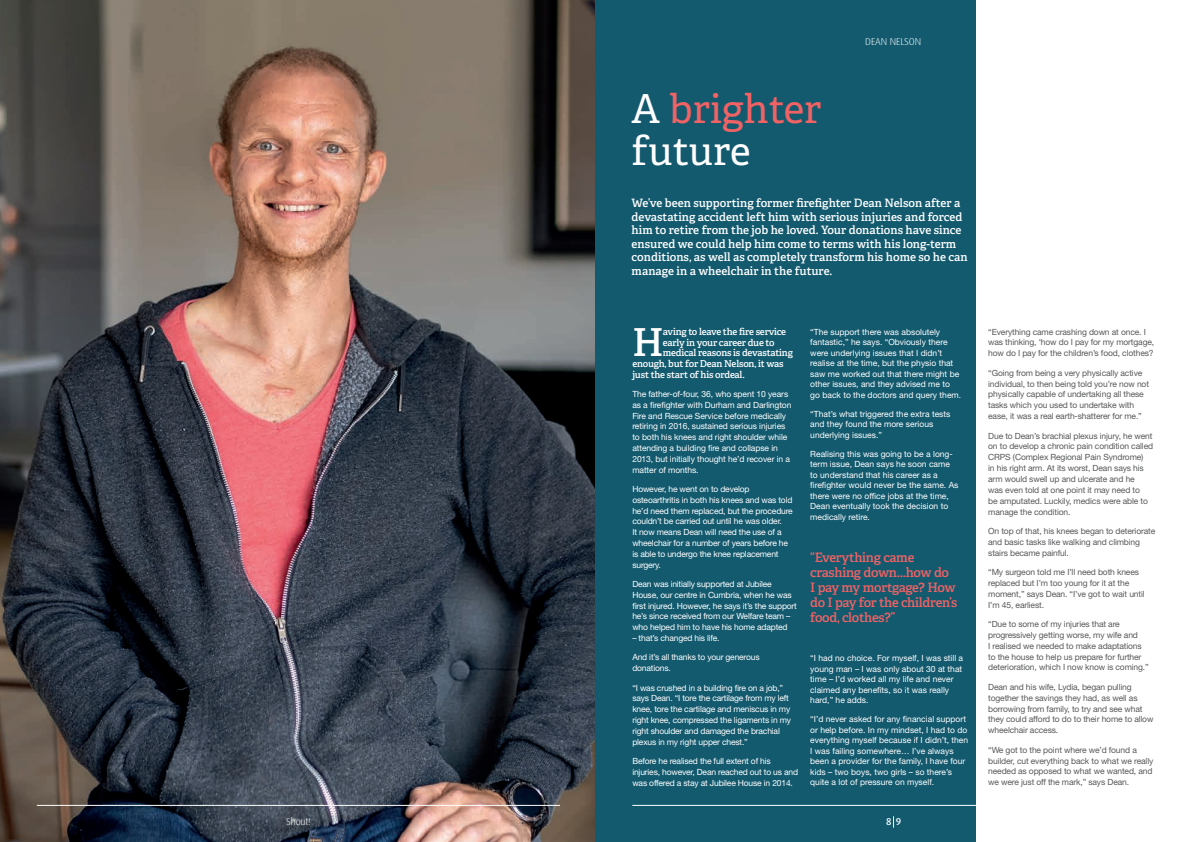
<style>
.page{position:relative;width:1191px;height:842px;background:#fff}
.page>*{position:absolute;margin:0;border:0;box-sizing:border-box;transform-origin:0 0}
.t1{font:40px/42px "Adelle Basic";color:#f16264}
.t2{font:600 38.5px "Adelle Basic";color:#fff}
.t3{font:600 13px/15px "Adelle Basic";letter-spacing:-.02em;color:#f16264}
.t4{font:600 11.5px/13.5px "Adelle Basic";color:#fff}
.t5{font:300 10px "Dax Pro";letter-spacing:-.01em;color:#fff}
.t6{font:500 10px "Dax Pro";color:#fff}
.t7{font:600 9.5px "Adelle Basic";letter-spacing:-.02em;color:#fff}
.t8{font:8.5px/10.8px "Helvetica Neue";letter-spacing:-.01em;color:#fff}
.t9{font:8.5px/10.9px "Helvetica Neue";letter-spacing:-.015em;color:#57585a}
.s1{color:#fff}
</style>
<div class="page">
<img style="left:0;top:0;width:595px;height:842px">
<div style="left:595px;top:0;width:381px;height:842px;background:#135a6f"></div>
<hr style="left:37px;top:805px;width:523px;height:1px;background:#fff">
<hr style="left:632px;top:805px;width:523px;height:1px;background:#fff">
<svg style="left:893px;top:816px;width:1px;height:12px"></svg>
<p class="t5" style="left:286px;top:815px;width:26px">Shout!</p>
<h1 class="t1" style="left:631px;top:88px;width:191px"><span class="s1">A</span> brighter <span class="s1">future</span></h1>
<p class="t5" style="left:865px;top:35px;width:57px">DEAN NELSON</p>
<p class="t4" style="left:631px;top:196px;width:337px">We’ve been supporting former firefighter Dean Nelson after a devastating accident left him with serious injuries and forced him to retire from the job he loved. Your donations have since ensured we could help him come to terms with his long-term conditions, as well as completely transform his home so he can manage in a wheelchair in the future.</p>
<h2 class="t2" style="left:632px;top:318px;width:33px">H</h2>
<p class="t7" style="left:663px;top:326px;width:125px">aving to leave the fire service</p>
<p class="t7" style="left:663px;top:336px;width:113px">early in your career due to</p>
<p class="t7" style="left:663px;top:347px;width:132px">medical reasons is devastating</p>
<p class="t7" style="left:632px;top:357px;width:153px">enough, but for Dean Nelson, it was</p>
<p class="t7" style="left:632px;top:368px;width:114px">just the start of his ordeal.</p>
<p class="t8" style="left:632px;top:388px;width:161px">The father-of-four, 36, who spent 10 years as a firefighter with Durham and Darlington Fire and Rescue Service before medically retiring in 2016, sustained serious injuries to both his knees and right shoulder while attending a building fire and collapse in 2013, but initially thought he’d recover in a matter of months.</p>
<p class="t8" style="left:632px;top:483px;width:162px">However, he went on to develop osteoarthritis in both his knees and was told he’d need them replaced, but the procedure couldn’t be carried out until he was older.<br>It now means Dean will need the use of a wheelchair for a number of years before he is able to undergo the knee replacement surgery.</p>
<p class="t8" style="left:632px;top:578px;width:166px">Dean was initially supported at Jubilee House, our centre in Cumbria, when he was first injured. However, he says it’s the support he’s since received from our Welfare team – who helped him to have his home adapted</p>
<p class="t8" style="left:632px;top:632px;width:89px">– that’s changed his life.</p>
<p class="t8" style="left:632px;top:652px;width:129px">And it’s all thanks to your generous donations.</p>
<p class="t8" style="left:632px;top:682px;width:160px">“I was crushed in a building fire on a job,” says Dean. “I tore the cartilage from my left knee, tore the cartilage and meniscus in my right knee, compressed the ligaments in my right shoulder and damaged the brachial plexus in my right upper chest.”</p>
<p class="t8" style="left:632px;top:755px;width:167px">Before he realised the full extent of his injuries, however, Dean reached out to us and was offered a stay at Jubilee House in 2014.</p>
<p class="t8" style="left:810px;top:326px;width:152px;line-height:10.5px">“The support there was absolutely fantastic,” he says. “Obviously there were underlying issues that I didn’t realise at the time, but the physio that saw me worked out that there might be other issues, and they advised me to go back to the doctors and query them.</p>
<p class="t8" style="left:810px;top:408px;width:142px;line-height:10.5px">“That’s what triggered the extra tests and they found the more serious underlying issues.”</p>
<p class="t8" style="left:810px;top:448px;width:150px;line-height:10.5px">Realising this was going to be a long&shy;term issue, Dean says he soon came to understand that his career as a firefighter would never be the same. As there were no office jobs at the time, Dean eventually took the decision to medically retire.</p>
<h3 class="t3" style="left:810px;top:550px;width:149px">“Everything came crashing down...how do<br>I pay my mortgage? How do I pay for the children’s food, clothes?”</h3>
<p class="t8" style="left:810px;top:653px;width:154px;line-height:10.5px">“I had no choice. For myself, I was still a young man – I was only about 30 at that time – I’d worked all my life and never claimed any benefits, so it was really hard,” he adds.</p>
<p class="t8" style="left:810px;top:714px;width:159px;line-height:10.5px">“I’d never asked for any financial support or help before. In my mindset, I had to do everything myself because if I didn’t, then I was failing somewhere… I’ve always been a provider for the family, I have four kids – two boys, two girls – so there’s quite a lot of pressure on myself.</p>
<p class="t6" style="left:886px;top:815px;width:17px">8 9</p>
<p class="t9" style="left:988px;top:326px;width:167px">“Everything came crashing down at once. I was thinking, ‘how do I pay for my mortgage, how do I pay for the children’s food, clothes?</p>
<p class="t9" style="left:988px;top:367px;width:162px">“Going from being a very physically active individual, to then being told you’re now not physically capable of undertaking all these tasks which you used to undertake with ease, it was a real earth-shatterer for me.”</p>
<p class="t9" style="left:988px;top:430px;width:166px">Due to Dean’s brachial plexus injury, he went on to develop a chronic pain condition called CRPS (Complex Regional Pain Syndrome)<br>in his right arm. At its worst, Dean says his arm would swell up and ulcerate and he<br>was even told at one point it may need to<br>be amputated. Luckily, medics were able to manage the condition.</p>
<p class="t9" style="left:988px;top:525px;width:169px">On top of that, his knees began to deteriorate and basic tasks like walking and climbing stairs became painful.</p>
<p class="t9" style="left:988px;top:566px;width:158px">“My surgeon told me I’ll need both knees replaced but I’m too young for it at the moment,” says Dean. “I’ve got to wait until I’m 45, earliest.</p>
<p class="t9" style="left:988px;top:618px;width:162px">“Due to some of my injuries that are progressively getting worse, my wife and<br>I realised we needed to make adaptations to the house to help us prepare for further deterioration, which I now know is coming.”</p>
<p class="t9" style="left:988px;top:681px;width:167px">Dean and his wife, Lydia, began pulling together the savings they had, as well as borrowing from family, to try and see what they could afford to do to their home to allow wheelchair access.</p>
<p class="t9" style="left:988px;top:744px;width:167px">“We got to the point where we’d found a builder, cut everything back to what we really needed as opposed to what we wanted, and we were just off the mark,” says Dean.</p>
</div>
